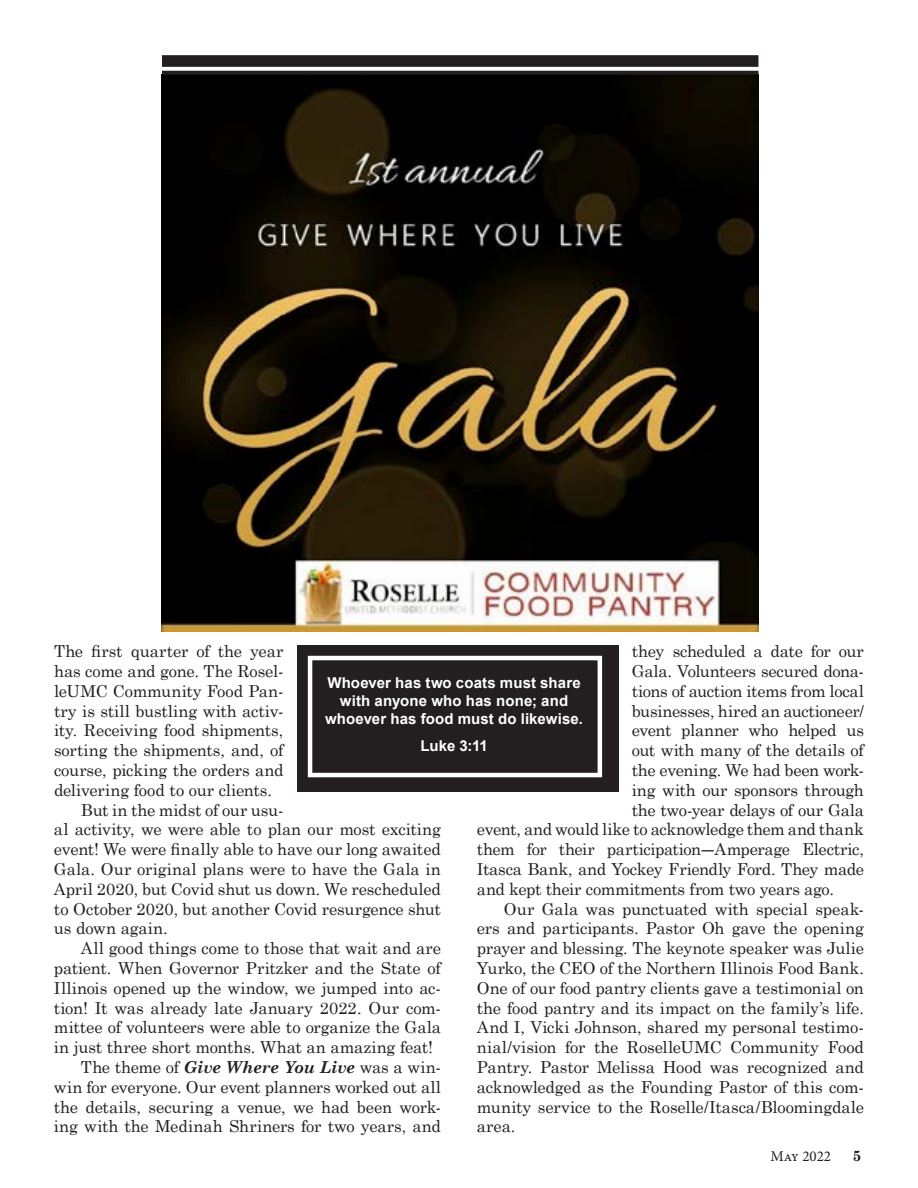
<style>
.page{position:relative;width:918px;height:1188px;background:#fff}
.page>*{position:absolute;margin:0;border:0;box-sizing:border-box;transform-origin:0 0}
.t1{font:16.5px "Century Schoolbook";letter-spacing:-.015em;color:#231f20}
.t2{font:700 15px/18px "Arial";letter-spacing:.01em;color:#fff;text-align:center}
.t3{font:15px "Minion Pro";color:#231f20}
.t4{font:700 15px "Century Schoolbook";color:#231f20}
.s1{font-weight:700;font-style:italic}
.s2{font-family:"Acumin Variable Concept"}
</style>
<div class="page">
<img style="left:162px;top:75px;width:596px;height:556px">
<svg style="left:162px;top:55px;width:596px;height:20px"></svg>
<div style="left:297px;top:645px;width:321px;height:147px;background:#231f20"></div>
<div style="left:308px;top:656px;width:294px;height:121px;border:4px solid #fff"></div>
<p class="t1" style="left:54px;top:637px;width:231px">The first quarter of the year</p>
<p class="t1" style="left:54px;top:657px;width:231px">has come and gone. The Rosel-</p>
<p class="t1" style="left:54px;top:677px;width:231px">leUMC Community Food Pan-</p>
<p class="t1" style="left:54px;top:697px;width:231px">try is still bustling with activ-</p>
<p class="t1" style="left:54px;top:717px;width:231px">ity. Receiving food shipments,</p>
<p class="t1" style="left:54px;top:736px;width:231px">sorting the shipments, and, of</p>
<p class="t1" style="left:54px;top:756px;width:231px">course, picking the orders and</p>
<p class="t1" style="left:54px;top:776px;width:220px">delivering food to our clients.</p>
<p class="t1" style="left:81px;top:796px;width:204px">But in the midst of our usu-</p>
<p class="t1" style="left:54px;top:816px;width:389px">al activity, we were able to plan our most exciting</p>
<p class="t1" style="left:54px;top:835px;width:388px">event! We were finally able to have our long awaited</p>
<p class="t1" style="left:54px;top:855px;width:389px">Gala. Our original plans were to have the Gala in</p>
<p class="t1" style="left:54px;top:875px;width:389px">April 2020, but Covid shut us down. We rescheduled</p>
<p class="t1" style="left:54px;top:895px;width:388px">to October 2020, but another Covid resurgence shut</p>
<p class="t1" style="left:54px;top:915px;width:115px">us down again.</p>
<p class="t1" style="left:81px;top:934px;width:362px">All good things come to those that wait and are</p>
<p class="t1" style="left:54px;top:954px;width:389px">patient. When Governor Pritzker and the State of</p>
<p class="t1" style="left:54px;top:974px;width:389px">Illinois opened up the window, we jumped into ac-</p>
<p class="t1" style="left:54px;top:994px;width:389px">tion! It was already late January 2022. Our com-</p>
<p class="t1" style="left:54px;top:1014px;width:389px">mittee of volunteers were able to organize the Gala</p>
<p class="t1" style="left:54px;top:1033px;width:380px">in just three short months. What an amazing feat!</p>
<p class="t1" style="left:81px;top:1053px;width:362px">The theme of <span class="s1">Give Where You Live</span> was a win-</p>
<p class="t1" style="left:54px;top:1073px;width:389px">win for everyone. Our event planners worked out all</p>
<p class="t1" style="left:54px;top:1093px;width:389px">the details, securing a venue, we had been work-</p>
<p class="t1" style="left:54px;top:1113px;width:388px">ing with the Medinah Shriners for two years, and</p>
<p class="t1" style="left:632px;top:637px;width:234px">they scheduled a date for our</p>
<p class="t1" style="left:632px;top:657px;width:234px">Gala. Volunteers secured dona-</p>
<p class="t1" style="left:632px;top:677px;width:234px">tions of auction items from local</p>
<p class="t1" style="left:632px;top:697px;width:234px">businesses, hired an auctioneer/</p>
<p class="t1" style="left:632px;top:717px;width:234px">event planner who helped us</p>
<p class="t1" style="left:632px;top:736px;width:234px">out with many of the details of</p>
<p class="t1" style="left:632px;top:756px;width:234px">the evening. We had been work-</p>
<p class="t1" style="left:632px;top:776px;width:234px">ing with our sponsors through</p>
<p class="t1" style="left:632px;top:796px;width:234px">the two-year delays of our Gala</p>
<p class="t1" style="left:477px;top:816px;width:388px">event, and would like to acknowledge them and thank</p>
<p class="t1" style="left:477px;top:835px;width:389px">them for their participation<span class="s2">—</span>Amperage Electric,</p>
<p class="t1" style="left:477px;top:855px;width:388px">Itasca Bank, and Yockey Friendly Ford. They made</p>
<p class="t1" style="left:477px;top:875px;width:359px">and kept their commitments from two years ago.</p>
<p class="t1" style="left:504px;top:895px;width:361px">Our Gala was punctuated with special speak-</p>
<p class="t1" style="left:477px;top:915px;width:389px">ers and participants. Pastor Oh gave the opening</p>
<p class="t1" style="left:477px;top:934px;width:389px">prayer and blessing. The keynote speaker was Julie</p>
<p class="t1" style="left:477px;top:954px;width:389px">Yurko, the CEO of the Northern Illinois Food Bank.</p>
<p class="t1" style="left:477px;top:974px;width:389px">One of our food pantry clients gave a testimonial on</p>
<p class="t1" style="left:477px;top:994px;width:388px">the food pantry and its impact on the family’s life.</p>
<p class="t1" style="left:477px;top:1014px;width:389px">And I, Vicki Johnson, shared my personal testimo-</p>
<p class="t1" style="left:477px;top:1033px;width:389px">nial/vision for the RoselleUMC Community Food</p>
<p class="t1" style="left:477px;top:1053px;width:389px">Pantry. Pastor Melissa Hood was recognized and</p>
<p class="t1" style="left:477px;top:1073px;width:389px">acknowledged as the Founding Pastor of this com-</p>
<p class="t1" style="left:477px;top:1093px;width:388px">munity service to the Roselle/Itasca/Bloomingdale</p>
<p class="t1" style="left:477px;top:1113px;width:40px">area.</p>
<p class="t2" style="left:325px;top:674px;width:259px">Whoever has two coats must share with anyone who has none; and whoever has food must do likewise.</p>
<p class="t2" style="left:420px;top:737px;width:69px">Luke 3:11</p>
<p class="t3" style="left:770px;top:1146px;width:62px">May 2022</p>
<p class="t4" style="left:853px;top:1144px;width:10px">5</p>
</div>
